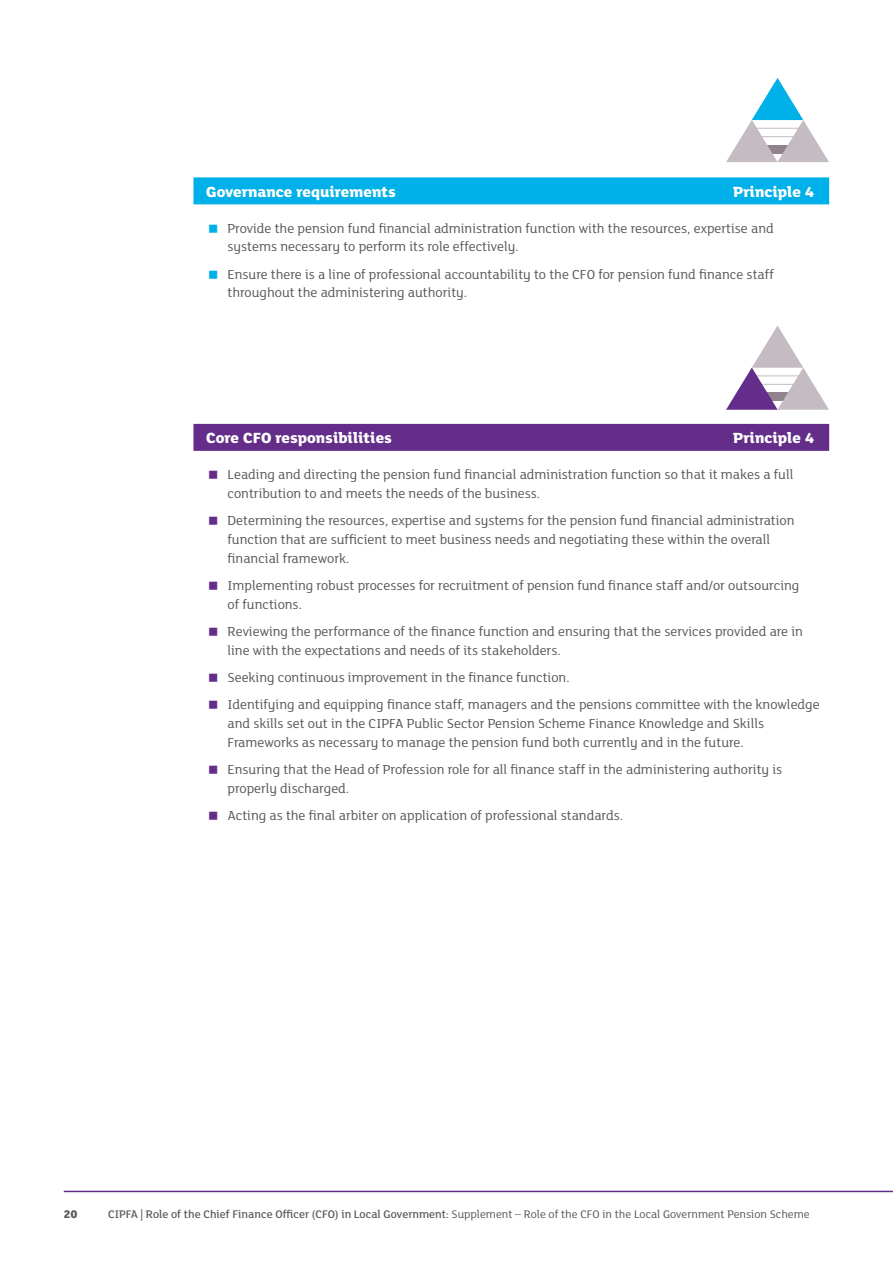
<style>
.page{position:relative;width:893px;height:1263px;background:#fff}
.page>*{position:absolute;margin:0;border:0;box-sizing:border-box;transform-origin:0 0}
.List_Heading_Purple{font:800 16.05px "FS Lola";color:#fff}
.List_Heading_Blue{font:800 16.05px "FS Lola";color:#fff}
.t1{font:14.25px/18.8px "FS Lola";color:#57585a}
.t2{font:500 12px "FS Lola";color:#57585a}
.t3{font:800 12px "FS Lola";color:#57585a}
.s1{font-weight:400}
</style>
<div class="page">
<hr style="left:64px;top:1191px;width:829px;height:1px;background:#642d89">
<div style="left:193px;top:177px;width:636px;height:27px;background:#00b0e8"></div>
<svg style="left:726px;top:78px;width:103px;height:84px"></svg>
<div style="left:193px;top:424px;width:636px;height:27px;background:#642d89"></div>
<svg style="left:726px;top:326px;width:103px;height:84px"></svg>
<p class="List_Heading_Blue" style="left:206px;top:180px;width:191px">Governance requirements</p>
<p class="List_Heading_Blue" style="left:733px;top:180px;width:83px">Principle 4</p>
<p class="t1" style="left:227px;top:218px;width:548px">Provide the pension fund financial administration function with the resources, expertise and systems necessary to perform its role effectively.</p>
<p class="t1" style="left:227px;top:264px;width:548px">Ensure there is a line of professional accountability to the CFO for pension fund finance staff throughout the administering authority.</p>
<p class="List_Heading_Purple" style="left:206px;top:427px;width:187px">Core CFO responsibilities</p>
<p class="List_Heading_Purple" style="left:733px;top:427px;width:83px">Principle 4</p>
<p class="t1" style="left:227px;top:464px;width:567px">Leading and directing the pension fund financial administration function so that it makes a full contribution to and meets the needs of the business.</p>
<p class="t1" style="left:227px;top:510px;width:569px">Determining the resources, expertise and systems for the pension fund financial administration function that are sufficient to meet business needs and negotiating these within the overall financial framework.</p>
<p class="t1" style="left:227px;top:575px;width:573px">Implementing robust processes for recruitment of pension fund finance staff and/or outsourcing of functions.</p>
<p class="t1" style="left:227px;top:621px;width:577px">Reviewing the performance of the finance function and ensuring that the services provided are in line with the expectations and needs of its stakeholders.</p>
<p class="t1" style="left:227px;top:667px;width:344px">Seeking continuous improvement in the finance function.</p>
<p class="t1" style="left:227px;top:694px;width:594px">Identifying and equipping finance staff, managers and the pensions committee with the knowledge and skills set out in the CIPFA Public Sector Pension Scheme Finance Knowledge and Skills<br>Frameworks as necessary to manage the pension fund both currently and in the future.</p>
<p class="t1" style="left:227px;top:759px;width:556px">Ensuring that the Head of Profession role for all finance staff in the administering authority is properly discharged.</p>
<p class="t1" style="left:227px;top:805px;width:397px">Acting as the final arbiter on application of professional standards.</p>
<p class="t3" style="left:63px;top:1206px;width:16px">20</p>
<p class="t2" style="left:108px;top:1206px;width:703px">CIPFA | Role of the Chief Finance Officer (CFO) in Local Government: <span class="s1">Supplement – Role of the CFO in the Local Government Pension Scheme</span></p>
</div>
